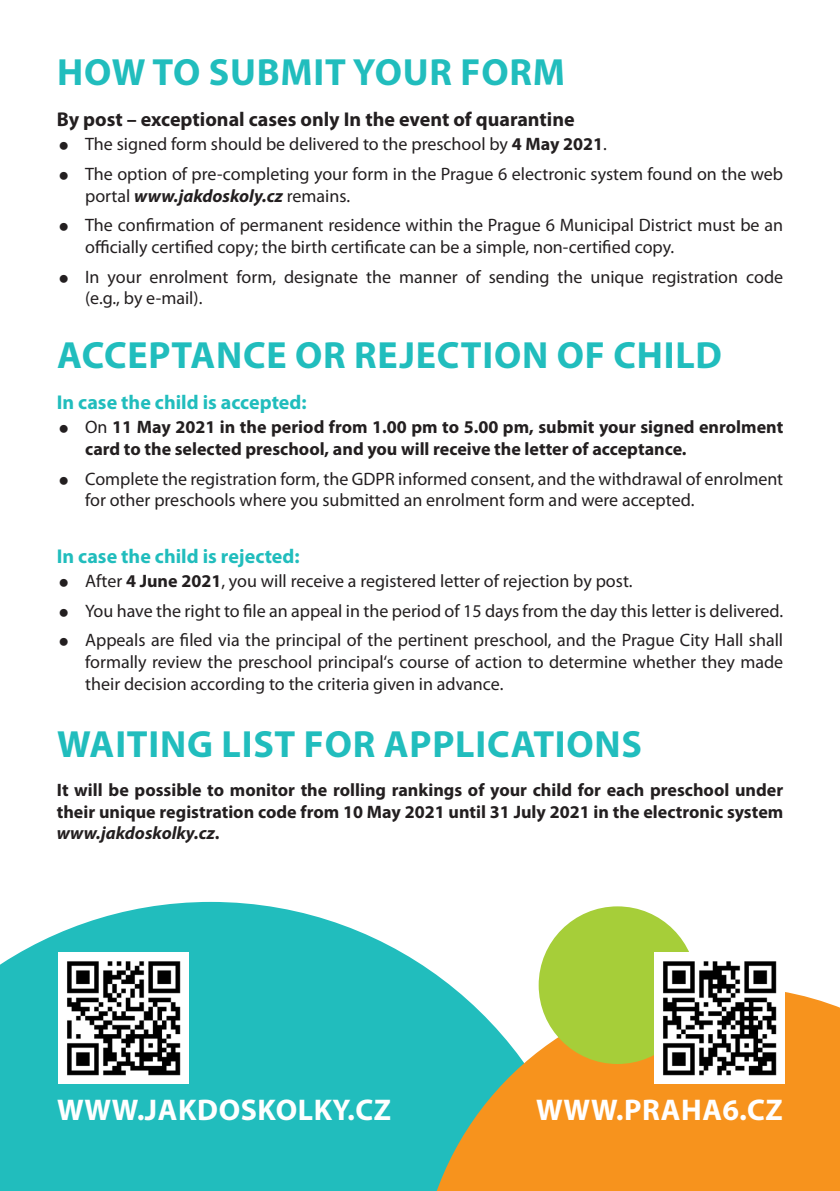
<style>
.page{position:relative;width:840px;height:1191px;background:#fff}
.page>*{position:absolute;margin:0;border:0;box-sizing:border-box;transform-origin:0 0}
.t1{font:700 38px "Myriad Pro";letter-spacing:.02em;color:#21bdbd}
.t2{font:700 30px "Myriad Pro";letter-spacing:.02em;color:#fff}
.t3{font:700 20px "Myriad Pro";color:#21bdbd}
.t4{font:700 20px "Myriad Pro";color:#231f20}
.t5{font:18px/21.6px "Myriad Pro";color:#231f20}
.t6{font:700 18px/21.6px "Myriad Pro";color:#231f20;text-align:justify}
.s1{font-weight:700}
.s2{font-weight:700;font-style:italic}
.s3{font-weight:400}
.s4{font-style:italic}
</style>
<div class="page">
<svg style="left:0;top:902px;width:451px;height:289px;fill:#21bdbd"></svg>
<svg style="left:431px;top:986px;width:408px;height:205px;fill:#f7931d"></svg>
<div style="left:538px;top:906px;width:158px;height:158px;background:#a6ce39;border-radius:50%"></div>
<img style="left:58px;top:952px;width:131px;height:131px">
<img style="left:653px;top:952px;width:131px;height:131px">
<p class="t1" style="left:57px;top:48px;width:509px">HOW TO SUBMIT YOUR FORM</p>
<p class="t4" style="left:57px;top:106px;width:519px">By post – exceptional cases only In the event of quarantine</p>
<p class="t5" style="left:85px;top:133px;width:523px">The signed form should be delivered to the preschool by <span class="s1">4 May 2021</span>.</p>
<p class="t5" style="left:85px;top:163px;width:699px">The option of pre-completing your form in the Prague 6 electronic system found on the web portal <span class="s2">www.jakdoskoly.cz</span> remains.</p>
<p class="t5" style="left:85px;top:214px;width:699px">The confirmation of permanent residence within the Prague 6 Municipal District must be an officially certified copy; the birth certificate can be a simple, non-certified copy.</p>
<p class="t5" style="left:85px;top:265px;width:699px">In your enrolment form, designate the manner of sending the unique registration code (e.g., by e-mail).</p>
<p class="t1" style="left:57px;top:330px;width:666px">ACCEPTANCE OR REJECTION OF CHILD</p>
<p class="t3" style="left:57px;top:389px;width:251px">In case the child is accepted:</p>
<p class="t6" style="left:85px;top:416px;width:699px"><span class="s3">On</span> 11 May 2021 in the period from 1.00 pm to 5.00 pm, submit your signed enrolment card to the selected preschool, and you will receive the letter of acceptance.</p>
<p class="t5" style="left:85px;top:467px;width:699px">Complete the registration form, the GDPR informed consent, and the withdrawal of enrolment for other preschools where you submitted an enrolment form and were accepted.</p>
<p class="t3" style="left:57px;top:543px;width:244px">In case the child is rejected:</p>
<p class="t5" style="left:85px;top:570px;width:548px">After <span class="s1">4 June 2021</span>, you will receive a registered letter of rejection by post.</p>
<p class="t5" style="left:85px;top:599px;width:699px">You have the right to file an appeal in the period of 15 days from the day this letter is delivered.</p>
<p class="t5" style="left:85px;top:629px;width:699px;text-align:justify">Appeals are filed via the principal of the pertinent preschool, and the Prague City Hall shall formally review the preschool principal‘s course of action to determine whether they made their decision according to the criteria given in advance.</p>
<p class="t1" style="left:57px;top:719px;width:586px">WAITING LIST FOR APPLICATIONS</p>
<p class="t6" style="left:57px;top:778px;width:727px">It will be possible to monitor the rolling rankings of your child for each preschool under their unique registration code from 10 May 2021 until 31 July 2021 in the electronic system <span class="s4">www.jakdoskolky.cz</span>.</p>
<p class="t2" style="left:57px;top:1090px;width:335px">WWW.JAKDOSKOLKY.CZ</p>
<p class="t2" style="left:536px;top:1090px;width:248px">WWW.PRAHA6.CZ</p>
</div>
